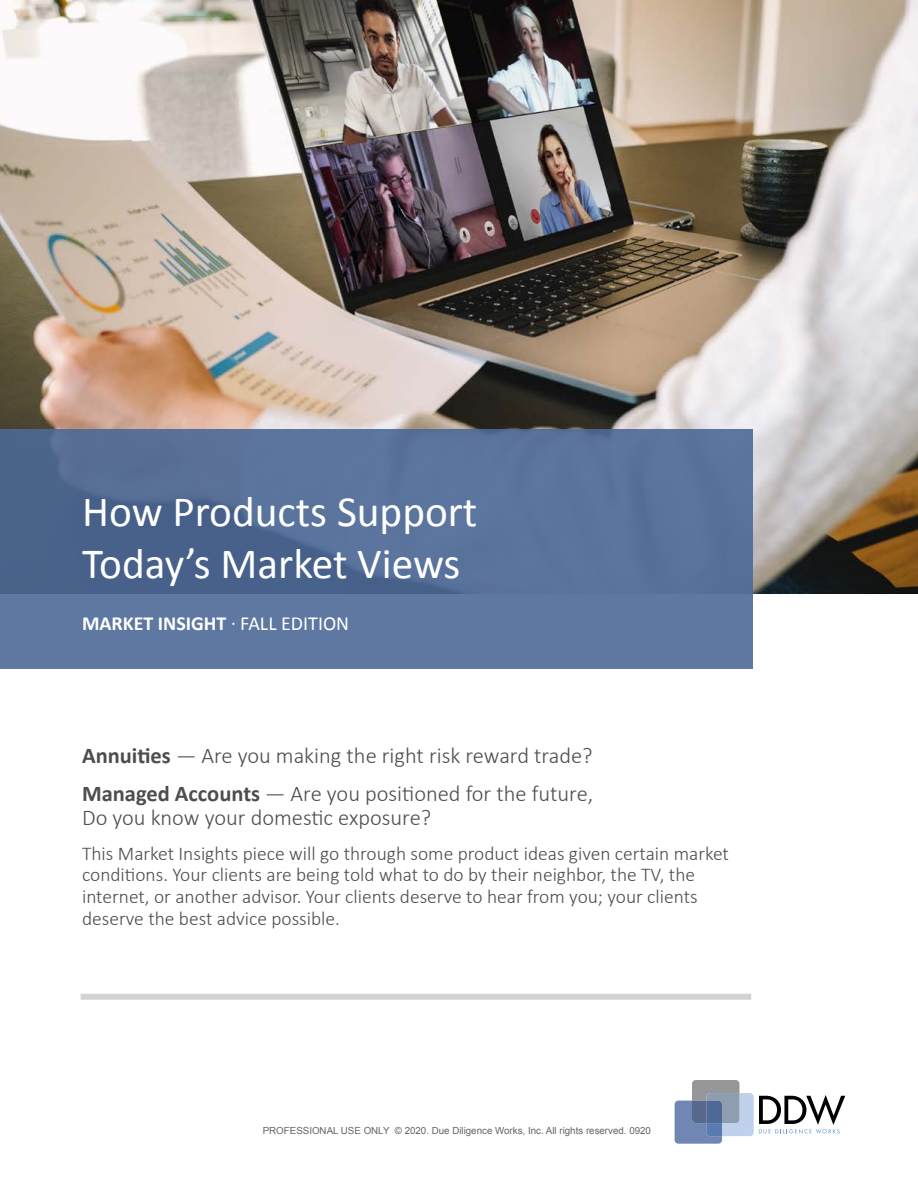
<style>
.page{position:relative;width:918px;height:1188px;background:#fff}
.page>*{position:absolute;margin:0;border:0;box-sizing:border-box;transform-origin:0 0}
.t1{font:43.35px/51.9px "Calibri";color:#fff}
.t2{font:300 22.5px/37.5px "Calibri";color:#4d4d4f}
.t3{font:700 19.95px "Calibri";color:#fff}
.t4{font:300 19.5px/21.6px "Calibri";color:#4d4d4f}
.t5{font:9.75px "Arial";color:#636466}
.s1{font-family:"Frutiger LT Std";font-weight:300;font-stretch:condensed}
.s2{font-weight:400}
.s3{font-weight:700}
</style>
<div class="page">
<img style="left:0;top:0;width:918px;height:594px">
<div style="left:81px;top:994px;width:670px;height:6px;background:#d1d3d4"></div>
<svg style="left:675px;top:1080px;width:170px;height:64px"></svg>
<svg style="left:0;top:429px;width:753px;height:240px;background:#57719a"></svg>
<h1 class="t1" style="left:82px;top:484px;width:397px">How Products Support<br>Today’s Market Views</h1>
<p class="t3" style="left:82px;top:611px;width:269px">MARKET INSIGHT <span class="s1">·</span> <span class="s2">FALL EDITION</span></p>
<p class="t2" style="left:82px;top:737px;width:513px"><span class="s3">Annuities</span> — Are you making the right risk reward trade?<br><span class="s3">Managed Accounts</span> — Are you positioned for the future,</p>
<p class="t2" style="left:82px;top:799px;width:351px">Do you know your domestic exposure?</p>
<p class="t4" style="left:82px;top:842px;width:648px">This Market Insights piece will go through some product ideas given certain market conditions. Your clients are being told what to do by their neighbor, the TV, the internet, or another advisor. Your clients deserve to hear from you; your clients deserve the best advice possible.</p>
<p class="t5" style="left:263px;top:1124px;width:390px">PROFESSIONAL USE ONLY © 2020. Due Diligence Works, Inc. All rights reserved. 0920</p>
</div>
